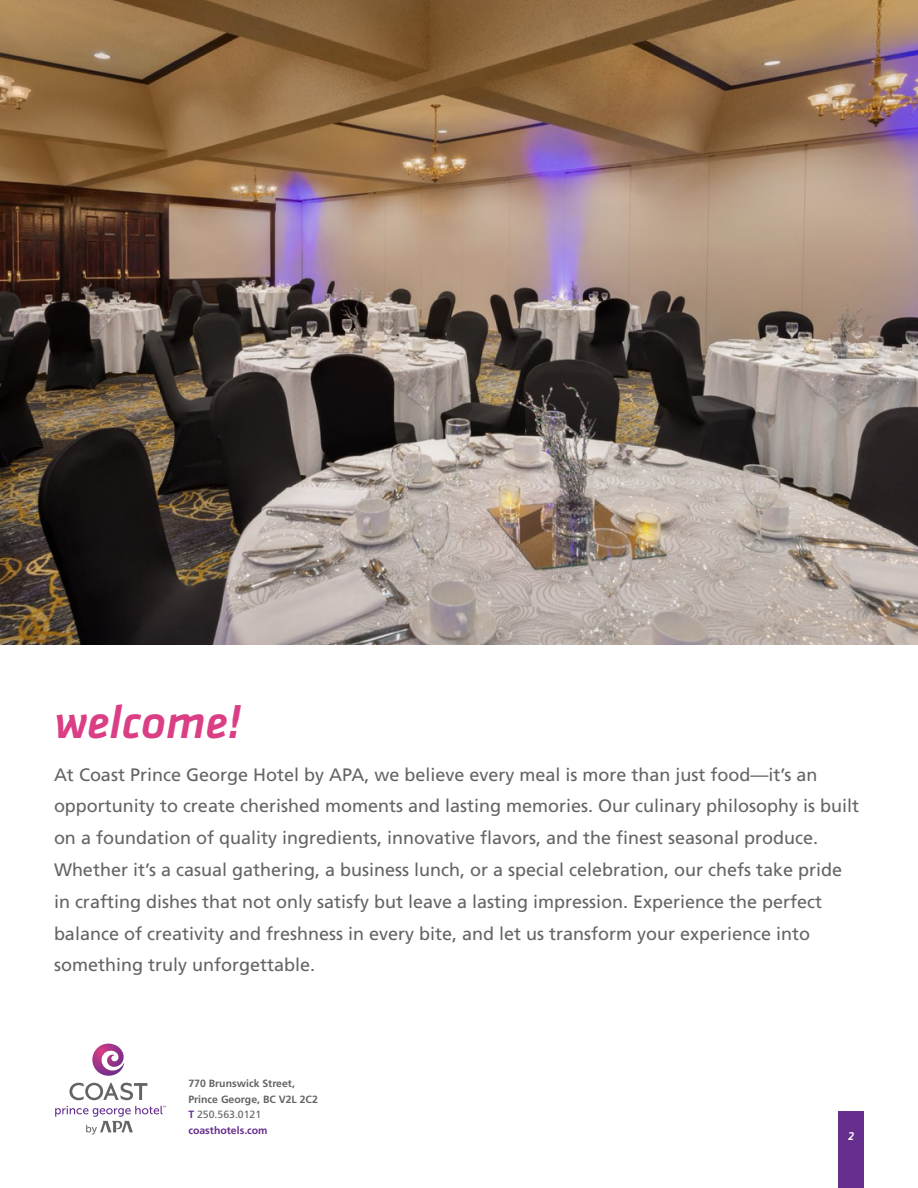
<style>
.page{position:relative;width:918px;height:1188px;background:#fff}
.page>*{position:absolute;margin:0;border:0;box-sizing:border-box;transform-origin:0 0}
.t1{font:italic 500 48px "Klavika";color:#da3e85}
.t2{font:18px/31.8px "Frutiger LT Std";color:#636466}
.t3{font:italic 500 12px "Klavika";color:#fff}
.t4{font:700 10.5px/15.8px "Frutiger LT Std";color:#636466}
.s1{color:#662e8d}
.s2{font-weight:400}
</style>
<div class="page">
<svg style="left:69px;top:1083px;width:78px;height:17px"></svg>
<svg style="left:55px;top:1106px;width:111px;height:29px"></svg>
<svg style="left:92px;top:1044px;width:33px;height:32px"></svg>
<div style="left:838px;top:1112px;width:26px;height:76px;background:#662e8d"></div>
<img style="left:0;top:0;width:918px;height:645px">
<h1 class="t1" style="left:54px;top:696px;width:189px">welcome!</h1>
<p class="t2" style="left:54px;top:759px;width:807px">At Coast Prince George Hotel by APA, we believe every meal is more than just food—it’s an opportunity to create cherished moments and lasting memories. Our culinary philosophy is built on a foundation of quality ingredients, innovative flavors, and the finest seasonal produce.<br>Whether it’s a casual gathering, a business lunch, or a special celebration, our chefs take pride in crafting dishes that not only satisfy but leave a lasting impression. Experience the perfect balance of creativity and freshness in every bite, and let us transform your experience into something truly unforgettable.</p>
<p class="t4" style="left:188px;top:1075px;width:131px">770 Brunswick Street,<br>Prince George, BC V2L 2C2<br><span class="s1">T</span> <span class="s2">250.563.0121 </span><span class="s1">coasthotels.com</span></p>
<p class="t3" style="left:848px;top:1129px;width:8px">2</p>
</div>
